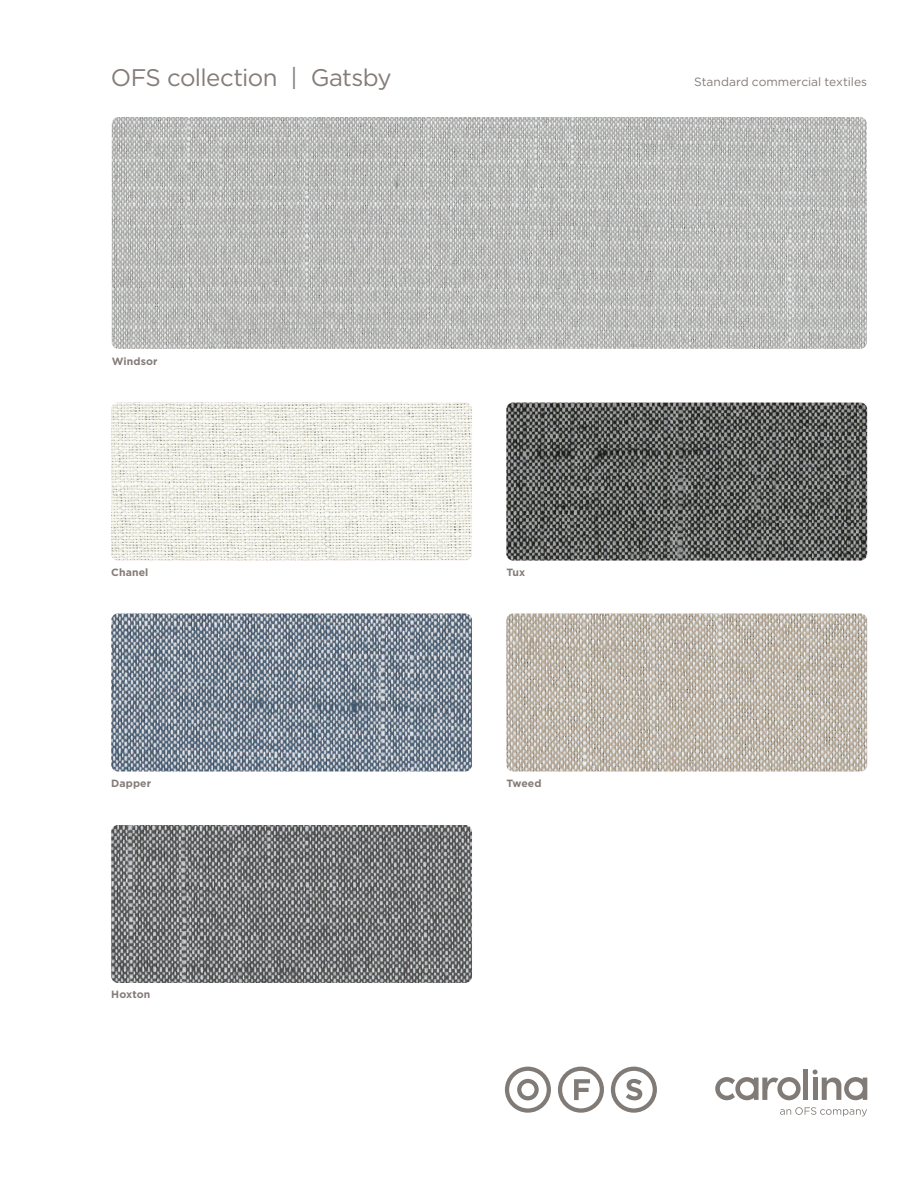
<style>
.page{position:relative;width:905px;height:1188px;background:#fff}
.page>*{position:absolute;margin:0;border:0;box-sizing:border-box;transform-origin:0 0}
.Product_Name_16pt_Bo{font:24px "Gotham";letter-spacing:-.025em;color:#847c78}
.Footer__category{font:12px "Gotham";color:#847c78}
.Product_detail_head{font:700 10.5px "Gotham";letter-spacing:.01em;color:#847c78}
</style>
<div class="page">
<img style="left:112px;top:117px;width:754px;height:232px">
<img style="left:111px;top:403px;width:361px;height:158px">
<img style="left:506px;top:403px;width:361px;height:158px">
<img style="left:111px;top:614px;width:361px;height:157px">
<img style="left:506px;top:614px;width:361px;height:157px">
<svg style="left:505px;top:1067px;width:46px;height:46px"></svg>
<svg style="left:558px;top:1067px;width:46px;height:46px"></svg>
<svg style="left:611px;top:1067px;width:46px;height:46px"></svg>
<svg style="left:715px;top:1077px;width:85px;height:23px"></svg>
<div style="left:803px;top:1070px;width:5px;height:30px;background:#817b77"></div>
<svg style="left:812px;top:1070px;width:55px;height:30px"></svg>
<svg style="left:780px;top:1107px;width:87px;height:9px"></svg>
<img style="left:111px;top:825px;width:361px;height:158px">
<p class="Product_Name_16pt_Bo" style="left:111px;top:62px;width:282px">OFS collection | Gatsby</p>
<p class="Product_detail_head" style="left:112px;top:354px;width:47px">Windsor</p>
<p class="Product_detail_head" style="left:111px;top:565px;width:39px">Chanel</p>
<p class="Product_detail_head" style="left:506px;top:565px;width:20px">Tux</p>
<p class="Product_detail_head" style="left:111px;top:776px;width:41px">Dapper</p>
<p class="Product_detail_head" style="left:506px;top:776px;width:37px">Tweed</p>
<p class="Product_detail_head" style="left:111px;top:988px;width:41px">Hoxton</p>
<p class="Footer__category" style="left:694px;top:74px;width:174px">Standard commercial textiles</p>
</div>
